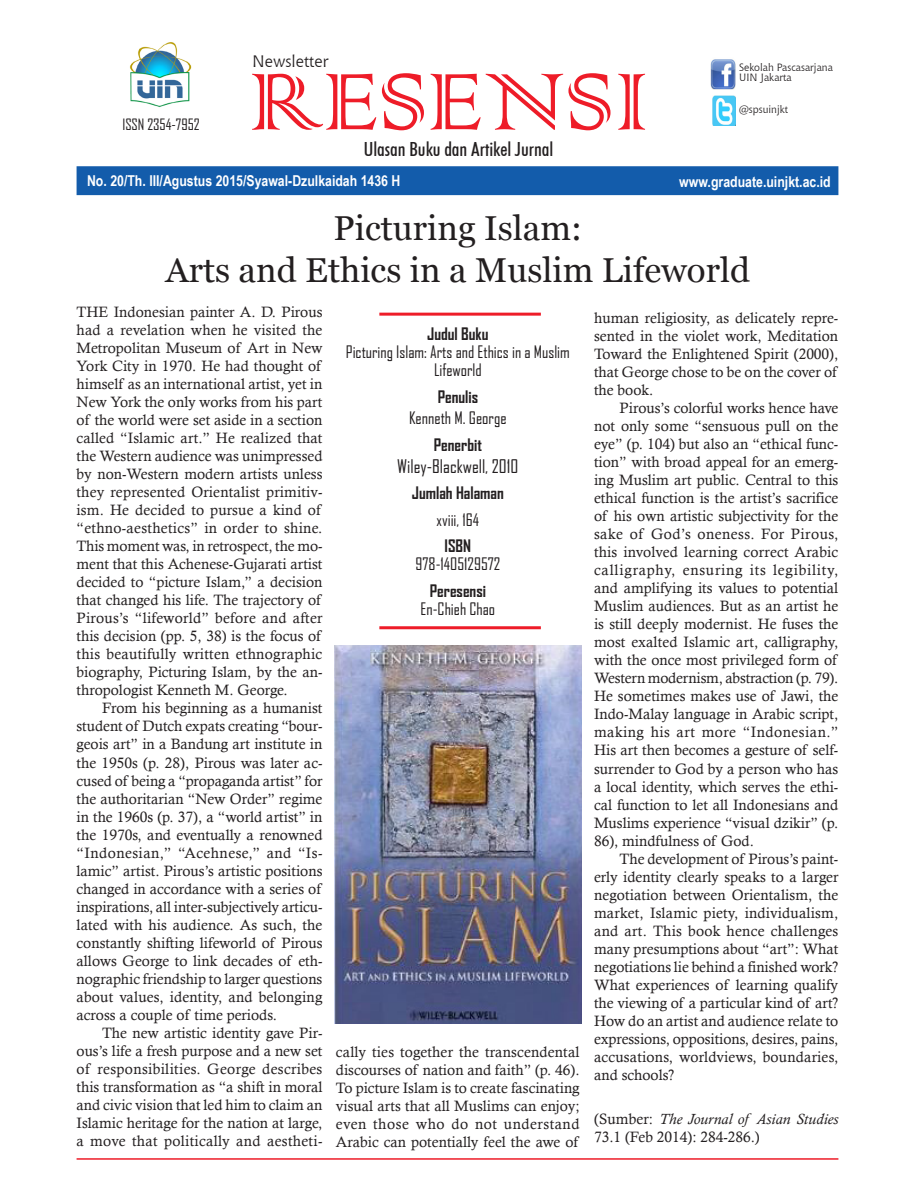
<style>
.page{position:relative;width:915px;height:1191px;background:#fff}
.page>*{position:absolute;margin:0;border:0;box-sizing:border-box;transform-origin:0 0}
.t1{font:106.5px "Colonna";color:#ee1c28}
.t2{font:34.5px "Georgia";color:#231f20}
.t3{font:500 condensed 19.5px "Futura BT";color:#231f20}
.t4{font:18px "Agency FB";color:#231f20}
.t5{font:16.5px/18px "Agency FB";color:#231f20;text-align:center}
.t6{font:700 16.5px "Agency FB";color:#231f20}
.t7{font:16.5px "Chianti BT";color:#231f20}
.textisi{font:15px/18px "Calisto";color:#231f20;text-align:justify}
.t8{font:700 15px "Arial Narrow";color:#fff}
.t9{font:15px "Agency FB";color:#231f20}
.t10{font:10.5px "Chianti BT";color:#231f20}
.s1{font-style:italic}
</style>
<div class="page">
<div style="left:76px;top:166px;width:762px;height:29px;background:#135cab;border:3px solid #135cab"></div>
<hr style="left:76px;top:1158px;width:762px;height:1px;background:#ee1c28">
<img style="left:130px;top:42px;width:62px;height:65px">
<img style="left:710px;top:59px;width:25px;height:31px">
<img style="left:712px;top:96px;width:23px;height:29px">
<hr style="left:379px;top:313px;width:161px;height:3px;background:#ee1c28">
<hr style="left:379px;top:626px;width:161px;height:3px;background:#ee1c28">
<img style="left:334px;top:646px;width:247px;height:378px">
<h1 class="t9" style="left:122px;top:115px;width:79px">ISSN 2354-7952</h1>
<p class="t7" style="left:252px;top:50px;width:78px">Newsletter</p>
<p class="t1" style="left:249px;top:32px;width:402px">RESENSI</p>
<p class="t3" style="left:363px;top:137px;width:191px">Ulasan Buku dan Artikel Jurnal</p>
<p class="t8" style="left:87px;top:169px;width:315px">No. 20/Th. III/Agustus 2015/Syawal-Dzulkaidah 1436 H</p>
<p class="t10" style="left:739px;top:60px;width:95px">Sekolah Pascasarjana</p>
<p class="t10" style="left:739px;top:71px;width:54px">UIN Jakarta</p>
<p class="t10" style="left:739px;top:102px;width:50px">@spsuinjkt</p>
<p class="t8" style="left:679px;top:170px;width:153px">www.graduate.uinjkt.ac.id</p>
<p class="t2" style="left:333px;top:208px;width:250px">Picturing Islam:</p>
<p class="t2" style="left:165px;top:250px;width:586px">Arts and Ethics in a Muslim Lifeworld</p>
<p class="textisi" style="left:76px;top:303px;width:247px">THE Indonesian painter A. D. Pirous had a revelation when he visited the Metropolitan Museum of Art in New York City in 1970. He had thought of himself as an international artist, yet in New York the only works from his part of the world were set aside in a section called “Islamic art.” He realized that the Western audience was unimpressed by non-Western modern artists unless they represented Orientalist primitiv&shy;ism. He decided to pursue a kind of “ethno-aesthetics” in order to shine.<br>This moment was, in retrospect, the mo&shy;ment that this Achenese-Gujarati artist decided to “picture Islam,” a decision that changed his life. The trajectory of Pirous’s “lifeworld” before and after this decision (pp. 5, 38) is the focus of this beautifully written ethnographic biography, Picturing Islam, by the an&shy;thropologist Kenneth M. George.</p>
<p class="textisi" style="left:76px;top:699px;width:247px;text-indent:26px">From his beginning as a humanist student of Dutch expats creating “bour&shy;geois art” in a Bandung art institute in the 1950s (p. 28), Pirous was later ac&shy;cused of being a “propaganda artist” for the authoritarian “New Order” regime in the 1960s (p. 37), a “world artist” in the 1970s, and eventually a renowned “Indonesian,” “Acehnese,” and “Is&shy;lamic” artist. Pirous’s artistic positions changed in accordance with a series of inspirations, all inter-subjectively articu&shy;lated with his audience. As such, the constantly shifting lifeworld of Pirous allows George to link decades of eth&shy;nographic friendship to larger questions about values, identity, and belonging across a couple of time periods.</p>
<p class="textisi" style="left:76px;top:1023px;width:247px;text-indent:26px">The new artistic identity gave Pir&shy;ous’s life a fresh purpose and a new set of responsibilities. George describes this transformation as “a shift in moral and civic vision that led him to claim an Islamic heritage for the nation at large, a move that politically and aestheti-</p>
<p class="t6" style="left:427px;top:324px;width:63px">Judul Buku</p>
<p class="t5" style="left:346px;top:343px;width:225px">Picturing Islam: Arts and Ethics in a Muslim<br>Lifeworld</p>
<p class="t6" style="left:437px;top:386px;width:42px">Penulis</p>
<p class="t5" style="left:409px;top:409px;width:99px">Kenneth M. George</p>
<p class="t6" style="left:433px;top:434px;width:50px">Penerbit</p>
<p class="t4" style="left:397px;top:455px;width:123px">Wiley-Blackwell, 2010</p>
<p class="t6" style="left:412px;top:482px;width:93px">Jumlah Halaman</p>
<p class="t5" style="left:436px;top:510px;width:44px">xviii, 164</p>
<p class="t6" style="left:444px;top:535px;width:28px">ISBN</p>
<p class="t5" style="left:415px;top:554px;width:86px">978-1405129572</p>
<p class="t6" style="left:429px;top:580px;width:58px">Peresensi</p>
<p class="t5" style="left:420px;top:599px;width:76px">En-Chieh Chao</p>
<p class="textisi" style="left:336px;top:1042px;width:245px">cally ties together the transcendental discourses of nation and faith” (p. 46).<br>To picture Islam is to create fascinating visual arts that all Muslims can enjoy; even those who do not understand Arabic can potentially feel the awe of</p>
<p class="textisi" style="left:594px;top:309px;width:246px">human religiosity, as delicately repre&shy;sented in the violet work, Meditation Toward the Enlightened Spirit (2000), that George chose to be on the cover of the book.</p>
<p class="textisi" style="left:594px;top:399px;width:246px;text-indent:26px">Pirous’s colorful works hence have not only some “sensuous pull on the eye” (p. 104) but also an “ethical func&shy;tion” with broad appeal for an emerg&shy;ing Muslim art public. Central to this ethical function is the artist’s sacrifice of his own artistic subjectivity for the sake of God’s oneness. For Pirous, this involved learning correct Arabic calligraphy, ensuring its legibility, and amplifying its values to potential Muslim audiences. But as an artist he is still deeply modernist. He fuses the most exalted Islamic art, calligraphy, with the once most privileged form of Western modernism, abstraction (p. 79).<br>He sometimes makes use of Jawi, the Indo-Malay language in Arabic script, making his art more “Indonesian.” His art then becomes a gesture of self&shy;surrender to God by a person who has a local identity, which serves the ethi&shy;cal function to let all Indonesians and Muslims experience “visual dzikir” (p.<br>86), mindfulness of God.</p>
<p class="textisi" style="left:594px;top:849px;width:246px;text-indent:26px">The development of Pirous’s paint&shy;erly identity clearly speaks to a larger negotiation between Orientalism, the market, Islamic piety, individualism, and art. This book hence challenges many presumptions about “art”: What negotiations lie behind a finished work?<br>What experiences of learning qualify the viewing of a particular kind of art?<br>How do an artist and audience relate to expressions, oppositions, desires, pains, accusations, worldviews, boundaries, and schools?</p>
<p class="textisi" style="left:594px;top:1109px;width:246px">(Sumber: <span class="s1">The Journal of Asian Studies<br></span>73.1 (Feb 2014): 284-286.)</p>
</div>
